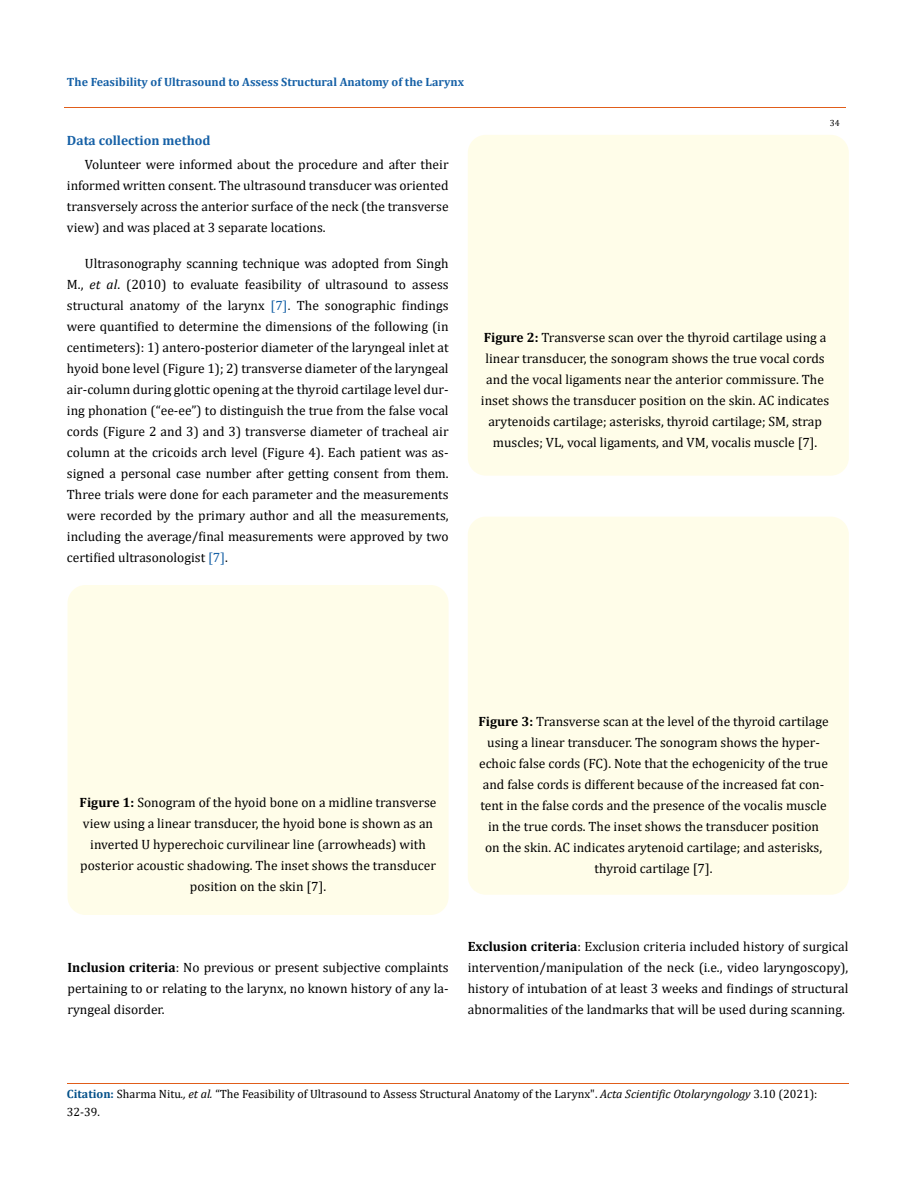
<style>
.page{position:relative;width:917px;height:1188px;background:#fff}
.page>*{position:absolute;margin:0;border:0;box-sizing:border-box;transform-origin:0 0}
.t1{font:13.5px/21px "Cambria";color:#000;text-align:justify}
.t2{font:700 13.5px "Cambria";color:#1560a6}
.t3{font:12px/18px "Cambria";color:#000}
.t4{font:700 12px "Cambria";color:#1560a6}
.t5{font:9px "Cambria";color:#000}
.s1{font-style:italic}
.s2{color:#1560a6}
.s3{font-family:"Times New Roman"}
.s4{font-weight:700}
.s5{font-weight:700;color:#035089}
</style>
<div class="page">
<div style="left:68px;top:585px;width:380px;height:330px;background:#fffde9;border-radius:18px"></div>
<div style="left:468px;top:135px;width:380px;height:341px;background:#fffde9;border-radius:18px"></div>
<div style="left:468px;top:517px;width:380px;height:378px;background:#fffde9;border-radius:18px"></div>
<hr style="left:64px;top:108px;width:781px;height:1px;background:#e05d1a">
<hr style="left:67px;top:1083px;width:781px;height:1px;background:#e05d1a">
<p class="t4" style="left:67px;top:73px;width:398px">The Feasibility of Ultrasound to Assess Structural Anatomy of the Larynx</p>
<p class="t2" style="left:67px;top:131px;width:145px">Data collection method</p>
<p class="t1" style="left:67px;top:154px;width:383px;text-indent:18px">Volunteer were informed about the procedure and after their informed written consent. The ultrasound transducer was oriented transversely across the anterior surface of the neck (the transverse view) and was placed at 3 separate locations.</p>
<p class="t1" style="left:67px;top:253px;width:383px;text-indent:18px">Ultrasonography scanning technique was adopted from Singh M., <span class="s1">et al</span>. (2010) to evaluate feasibility of ultrasound to assess structural anatomy of the larynx <span class="s2">[7]</span><span class="s3">.</span> The sonographic findings were quantified to determine the dimensions of the following (in centimeters): 1) antero-posterior diameter of the laryngeal inlet at hyoid bone level (Figure 1); 2) transverse diameter of the laryngeal air-column during glottic opening at the thyroid cartilage level dur&shy;ing phonation (“ee-ee”) to distinguish the true from the false vocal cords (Figure 2 and 3) and 3) transverse diameter of tracheal air column at the cricoids arch level (Figure 4). Each patient was as&shy;signed a personal case number after getting consent from them.<br>Three trials were done for each parameter and the measurements were recorded by the primary author and all the measurements, including the average/final measurements were approved by two certified ultrasonologist <span class="s2">[7]</span>.</p>
<p class="t5" style="left:829px;top:118px;width:11px">34</p>
<p class="t1" style="left:481px;top:326px;width:350px;text-align:center"><span class="s4">Figure 2:</span> Transverse scan over the thyroid cartilage using a linear transducer, the sonogram shows the true vocal cords and the vocal ligaments near the anterior commissure. The inset shows the transducer position on the skin. AC indicates arytenoids cartilage; asterisks, thyroid cartilage; SM, strap muscles; VL, vocal ligaments, and VM, vocalis muscle [7].</p>
<p class="t1" style="left:80px;top:792px;width:358px;text-align:center"><span class="s4">Figure 1:</span> Sonogram of the hyoid bone on a midline transverse view using a linear transducer, the hyoid bone is shown as an inverted U hyperechoic curvilinear line (arrowheads) with posterior acoustic shadowing. The inset shows the transducer position on the skin [7].</p>
<p class="t1" style="left:478px;top:711px;width:351px;text-align:center"><span class="s4">Figure 3:</span> Transverse scan at the level of the thyroid cartilage using a linear transducer. The sonogram shows the hyper&shy;echoic false cords (FC). Note that the echogenicity of the true and false cords is different because of the increased fat con&shy;tent in the false cords and the presence of the vocalis muscle in the true cords. The inset shows the transducer position<br>on the skin. AC indicates arytenoid cartilage; and asterisks, thyroid cartilage [7].</p>
<p class="t1" style="left:68px;top:957px;width:382px"><span class="s4">Inclusion criteria</span>: No previous or present subjective complaints pertaining to or relating to the larynx, no known history of any la&shy;ryngeal disorder.</p>
<p class="t1" style="left:468px;top:936px;width:382px"><span class="s4">Exclusion criteria</span>: Exclusion criteria included history of surgical intervention/manipulation of the neck (i.e., video laryngoscopy), history of intubation of at least 3 weeks and findings of structural abnormalities of the landmarks that will be used during scanning.</p>
<p class="t3" style="left:67px;top:1085px;width:752px"><span class="s5">Citation:</span> Sharma Nitu<span class="s1">., et al.</span> “The Feasibility of Ultrasound to Assess Structural Anatomy of the Larynx". <span class="s1">Acta Scientific Otolaryngology</span> 3.10 (2021):<br>32-39.</p>
</div>
